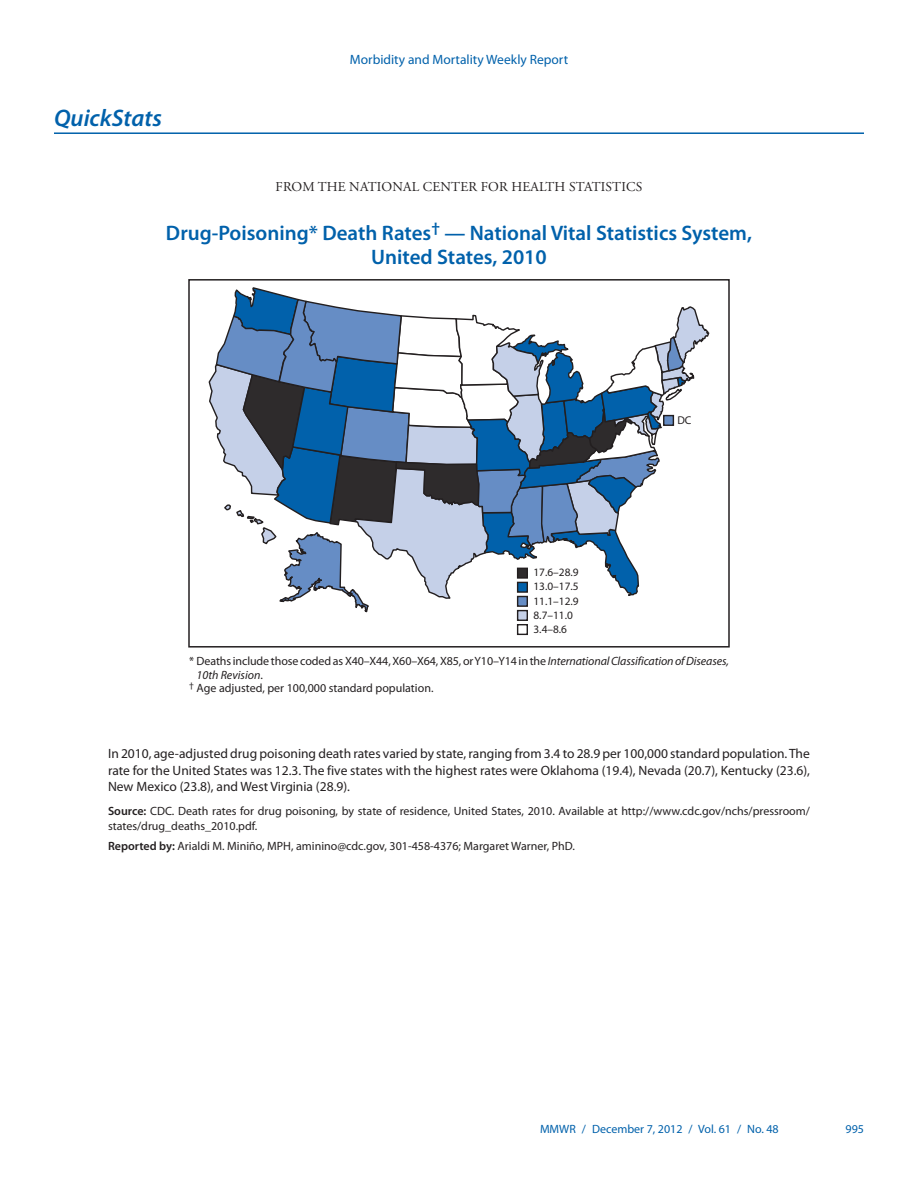
<style>
.page{position:relative;width:918px;height:1188px;background:#fff}
.page>*{position:absolute;margin:0;border:0;box-sizing:border-box;transform-origin:0 0}
.kicker{font:italic 600 24px "Myriad Pro";color:#0161ab}
.qs_figure_title{font:600 21px/24px "Myriad Pro";color:#0161ab;text-align:center}
.qs_text_9_pt{font:13.5px/16.5px "Myriad Pro";color:#231f20;text-align:justify}
.t1{font:13.5px "Adobe Garamond Pro";letter-spacing:.015em;color:#231f20}
.t2{font:13.5px "Myriad Pro";color:#0161ab}
.qs_source_first{font:12px/15px "Myriad Pro";color:#231f20}
._8pt_footnote_suppor{font:12px/13.5px "Myriad Pro";letter-spacing:-.01em;color:#231f20}
.t3{font:12px "Myriad Pro";color:#0161ab}
.t4{font:11.25px/14.1px "Myriad Pro";color:#231f20}
.s1{font-style:italic}
.s2{font-weight:600}
</style>
<div class="page">
<div style="left:517px;top:610px;width:11px;height:11px;border:1px solid #231f20"></div>
<div style="left:517px;top:624px;width:11px;height:11px;border:1px solid #231f20"></div>
<svg style="left:208px;top:287px;width:502px;height:332px"></svg>
<div style="left:664px;top:416px;width:9px;height:9px;background:#668dc5"></div>
<div style="left:663px;top:415px;width:11px;height:11px;border:1px solid #231f20"></div>
<div style="left:188px;top:279px;width:542px;height:369px;border:2px solid #231f20"></div>
<hr style="left:54px;top:132px;width:810px;height:2px;background:#0161ab">
<p class="kicker" style="left:54px;top:103px;width:110px">QuickStats</p>
<p class="t2" style="left:350px;top:51px;width:220px">Morbidity and Mortality Weekly Report</p>
<p class="t1" style="left:276px;top:178px;width:368px">FROM THE NATIONAL CENTER FOR HEALTH STATISTICS</p>
<p class="qs_figure_title" style="left:166px;top:221px;width:588px">Drug-Poisoning* Death Rates<sup>†</sup> — National Vital Statistics System,<br>United States, 2010</p>
<p class="t4" style="left:534px;top:565px;width:47px">17.6–28.9<br>13.0–17.5<br>11.1–12.9<br>8.7–11.0<br>3.4–8.6</p>
<p class="t4" style="left:677px;top:413px;width:16px">DC</p>
<p class="_8pt_footnote_suppor" style="left:197px;top:654px;width:534px;text-indent:-8px">* Deaths include those coded as X40–X44, X60–X64, X85, or Y10–Y14 in the <span class="s1">International Classification of Diseases,<br>10th Revision</span>.</p>
<p class="_8pt_footnote_suppor" style="left:189px;top:681px;width:246px"><sup>†</sup> Age adjusted, per 100,000 standard population.</p>
<p class="qs_text_9_pt" style="left:108px;top:745px;width:704px">In 2010, age-adjusted drug poisoning death rates varied by state, ranging from 3.4 to 28.9 per 100,000 standard population. The rate for the United States was 12.3. The five states with the highest rates were Oklahoma (19.4), Nevada (20.7), Kentucky (23.6), New Mexico (23.8), and West Virginia (28.9).</p>
<p class="qs_source_first" style="left:108px;top:803px;width:703px"><span class="s2">Source:</span> CDC. Death rates for drug poisoning, by state of residence, United States, 2010. Available at http://www.cdc.gov/nchs/pressroom/ states/drug_deaths_2010.pdf.</p>
<p class="qs_source_first" style="left:108px;top:838px;width:468px"><span class="s2">Reported by:</span> Arialdi M. Miniño, MPH, aminino@cdc.gov, 301-458-4376; Margaret Warner, PhD.</p>
<p class="t3" style="left:540px;top:1121px;width:240px">MMWR / December 7, 2012 / Vol. 61 / No. 48</p>
<p class="t3" style="left:846px;top:1121px;width:20px">995</p>
</div>
